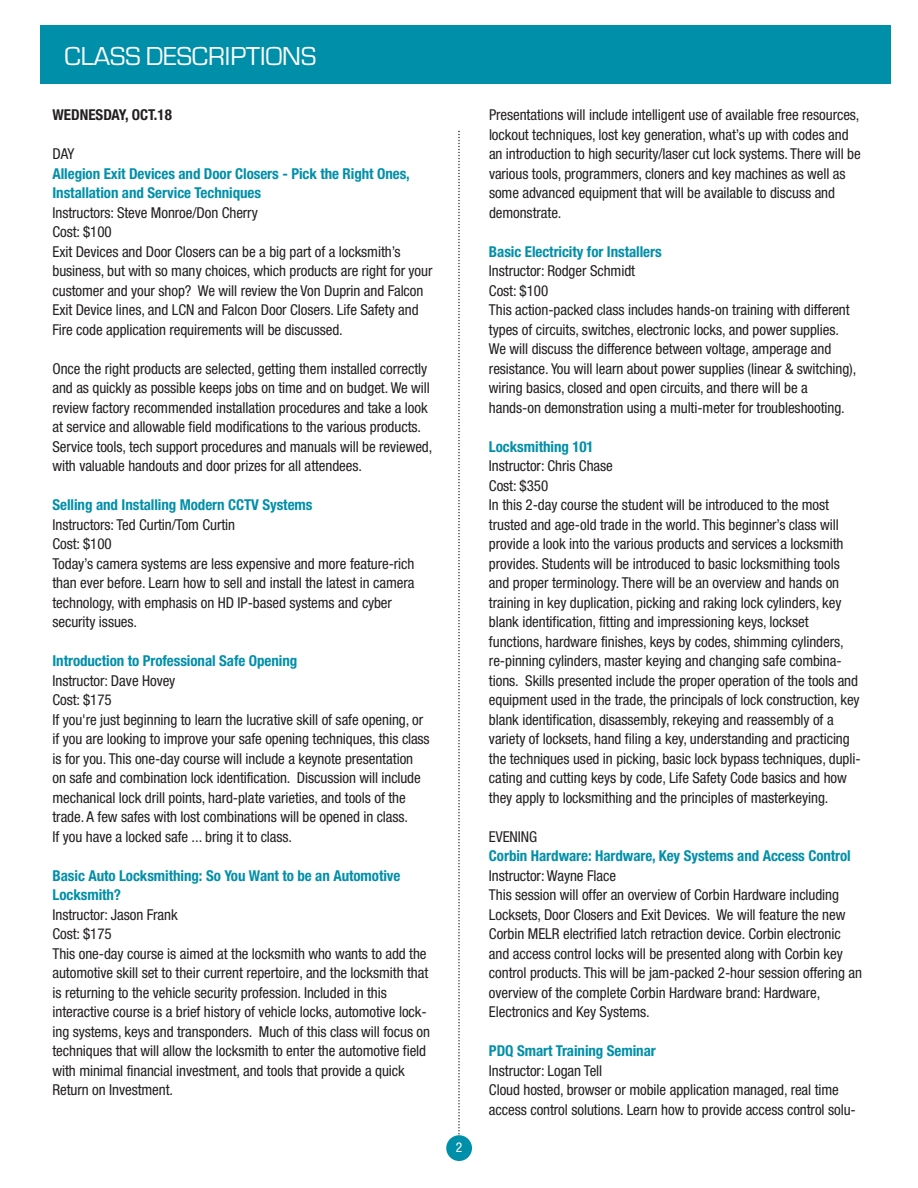
<style>
.page{position:relative;width:918px;height:1188px;background:#fff}
.page>*{position:absolute;margin:0;border:0;box-sizing:border-box;transform-origin:0 0}
.t1{font:27px "Eurostile";color:#fff}
.t2{font:condensed 15px/19.5px "Helvetica Neue LTCE";letter-spacing:-.005em;color:#231f20}
.t3{font:700 condensed 15px/19.5px "Helvetica Neue LT Std";letter-spacing:-.005em;color:#008fa9}
.t4{font:700 condensed 15px "Helvetica Neue LT Std";color:#231f20}
.t5{font:condensed 13.5px "Helvetica Neue LTCE";color:#fff}
</style>
<div class="page">
<svg style="left:458px;top:131px;width:2px;height:1004px"></svg>
<div style="left:446px;top:1135px;width:26px;height:26px;background:#008fa9;border-radius:50%"></div>
<div style="left:41px;top:26px;width:850px;height:58px;background:#008fa9"></div>
<h1 class="t1" style="left:65px;top:40px;width:253px">CLASS DESCRIPTIONS</h1>
<p class="t4" style="left:52px;top:110px;width:121px">WEDNESDAY, OCT.18</p>
<p class="t2" style="left:52px;top:145px;width:23px">DAY</p>
<p class="t3" style="left:52px;top:165px;width:359px">Allegion Exit Devices and Door Closers - Pick the Right Ones,<br>Installation and Service Techniques</p>
<p class="t2" style="left:52px;top:204px;width:382px">Instructors: Steve Monroe/Don Cherry<br>Cost: $100<br>Exit Devices and Door Closers can be a big part of a locksmith’s business, but with so many choices, which products are right for your customer and your shop? We will review the Von Duprin and Falcon Exit Device lines, and LCN and Falcon Door Closers. Life Safety and Fire code application requirements will be discussed.</p>
<p class="t2" style="left:52px;top:360px;width:381px">Once the right products are selected, getting them installed correctly and as quickly as possible keeps jobs on time and on budget. We will review factory recommended installation procedures and take a look at service and allowable field modifications to the various products.<br>Service tools, tech support procedures and manuals will be reviewed, with valuable handouts and door prizes for all attendees.</p>
<p class="t3" style="left:52px;top:496px;width:262px">Selling and Installing Modern CCTV Systems</p>
<p class="t2" style="left:52px;top:516px;width:364px">Instructors: Ted Curtin/Tom Curtin<br>Cost: $100<br>Today’s camera systems are less expensive and more feature-rich than ever before. Learn how to sell and install the latest in camera technology, with emphasis on HD IP-based systems and cyber security issues.</p>
<p class="t3" style="left:52px;top:652px;width:246px">Introduction to Professional Safe Opening</p>
<p class="t2" style="left:52px;top:672px;width:379px">Instructor: Dave Hovey<br>Cost: $175<br>If you're just beginning to learn the lucrative skill of safe opening, or if you are looking to improve your safe opening techniques, this class is for you. This one-day course will include a keynote presentation on safe and combination lock identification. Discussion will include mechanical lock drill points, hard-plate varieties, and tools of the trade. A few safes with lost combinations will be opened in class.<br>If you have a locked safe ... bring it to class.</p>
<p class="t3" style="left:52px;top:867px;width:349px">Basic Auto Locksmithing: So You Want to be an Automotive<br>Locksmith?</p>
<p class="t2" style="left:52px;top:906px;width:379px">Instructor: Jason Frank<br>Cost: $175<br>This one-day course is aimed at the locksmith who wants to add the automotive skill set to their current repertoire, and the locksmith that is returning to the vehicle security profession. Included in this interactive course is a brief history of vehicle locks, automotive lock&shy;ing systems, keys and transponders. Much of this class will focus on techniques that will allow the locksmith to enter the automotive field with minimal financial investment, and tools that provide a quick Return on Investment.</p>
<p class="t5" style="left:456px;top:1142px;width:8px">2</p>
<p class="t2" style="left:489px;top:106px;width:373px">Presentations will include intelligent use of available free resources, lockout techniques, lost key generation, what’s up with codes and an introduction to high security/laser cut lock systems. There will be various tools, programmers, cloners and key machines as well as some advanced equipment that will be available to discuss and demonstrate.</p>
<p class="t3" style="left:489px;top:243px;width:174px">Basic Electricity for Installers</p>
<p class="t2" style="left:489px;top:262px;width:369px">Instructor: Rodger Schmidt<br>Cost: $100<br>This action-packed class includes hands-on training with different types of circuits, switches, electronic locks, and power supplies.<br>We will discuss the difference between voltage, amperage and resistance. You will learn about power supplies (linear &amp; switching), wiring basics, closed and open circuits, and there will be a hands-on demonstration using a multi-meter for troubleshooting.</p>
<p class="t3" style="left:489px;top:438px;width:106px">Locksmithing 101</p>
<p class="t2" style="left:489px;top:457px;width:373px">Instructor: Chris Chase<br>Cost: $350<br>In this 2-day course the student will be introduced to the most trusted and age-old trade in the world. This beginner’s class will provide a look into the various products and services a locksmith provides. Students will be introduced to basic locksmithing tools and proper terminology. There will be an overview and hands on training in key duplication, picking and raking lock cylinders, key blank identification, fitting and impressioning keys, lockset functions, hardware finishes, keys by codes, shimming cylinders, re-pinning cylinders, master keying and changing safe combina&shy;tions. Skills presented include the proper operation of the tools and equipment used in the trade, the principals of lock construction, key blank identification, disassembly, rekeying and reassembly of a variety of locksets, hand filing a key, understanding and practicing the techniques used in picking, basic lock bypass techniques, dupli&shy;cating and cutting keys by code, Life Safety Code basics and how they apply to locksmithing and the principles of masterkeying.</p>
<p class="t2" style="left:489px;top:828px;width:50px">EVENING</p>
<p class="t3" style="left:489px;top:847px;width:363px">Corbin Hardware: Hardware, Key Systems and Access Control</p>
<p class="t2" style="left:489px;top:867px;width:375px">Instructor: Wayne Flace<br>This session will offer an overview of Corbin Hardware including Locksets, Door Closers and Exit Devices. We will feature the new Corbin MELR electrified latch retraction device. Corbin electronic and access control locks will be presented along with Corbin key control products. This will be jam-packed 2-hour session offering an overview of the complete Corbin Hardware brand: Hardware, Electronics and Key Systems.</p>
<p class="t3" style="left:489px;top:1042px;width:168px">PDQ Smart Training Seminar</p>
<p class="t2" style="left:489px;top:1062px;width:368px">Instructor: Logan Tell<br>Cloud hosted, browser or mobile application managed, real time access control solutions. Learn how to provide access control solu-</p>
</div>
